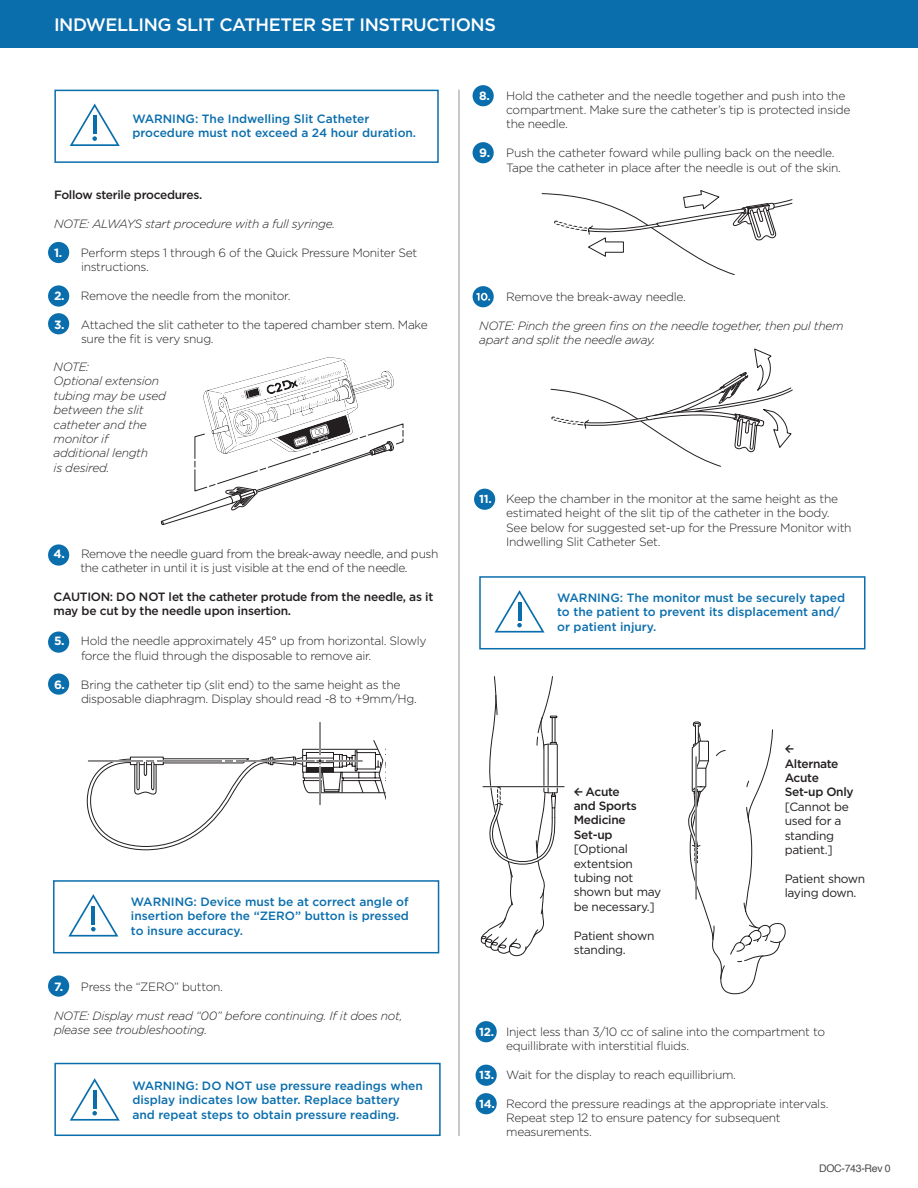
<style>
.page{position:relative;width:918px;height:1188px;background:#fff}
.page>*{position:absolute;margin:0;border:0;box-sizing:border-box;transform-origin:0 0}
.t1{font:500 18px "Gotham";letter-spacing:-.025em;color:#fff}
.t2{font:300 12px/14.4px "Gotham";letter-spacing:-.025em;color:#231f20}
.t3{font:500 12px/14.4px "Gotham";color:#0a6ead}
.t4{font:italic 300 12px/14.4px "Gotham";letter-spacing:-.025em;color:#231f20}
.t5{font:12px/14.4px "Gotham";letter-spacing:-.025em;color:#231f20}
.t6{font:500 12px/14.4px "Gotham";letter-spacing:-.025em;color:#231f20}
.t7{font:10.5px "Helvetica";letter-spacing:-.03em;color:#4c4c4c}
.s1{font-weight:700;color:#fff}
.s2{font-weight:700;font-size:11.7px;color:#fff}
.s3{font-family:"Campton";font-weight:500}
.s4{font-weight:500}
</style>
<div class="page">
<div style="left:473px;top:85px;width:21px;height:21px;background:#0a6ead;border-radius:50%"></div>
<div style="left:473px;top:142px;width:21px;height:21px;background:#0a6ead;border-radius:50%"></div>
<div style="left:473px;top:286px;width:21px;height:21px;background:#0a6ead;border-radius:50%"></div>
<div style="left:474px;top:489px;width:21px;height:21px;background:#0a6ead;border-radius:50%"></div>
<div style="left:476px;top:1021px;width:21px;height:21px;background:#0a6ead;border-radius:50%"></div>
<div style="left:476px;top:1065px;width:21px;height:21px;background:#0a6ead;border-radius:50%"></div>
<div style="left:476px;top:1093px;width:21px;height:21px;background:#0a6ead;border-radius:50%"></div>
<div style="left:48px;top:242px;width:21px;height:21px;background:#0a6ead;border-radius:50%"></div>
<div style="left:48px;top:285px;width:21px;height:22px;background:#0a6ead;border-radius:50%"></div>
<div style="left:48px;top:313px;width:21px;height:21px;background:#0a6ead;border-radius:50%"></div>
<div style="left:48px;top:544px;width:21px;height:22px;background:#0a6ead;border-radius:50%"></div>
<div style="left:48px;top:631px;width:21px;height:22px;background:#0a6ead;border-radius:50%"></div>
<div style="left:48px;top:673px;width:21px;height:22px;background:#0a6ead;border-radius:50%"></div>
<div style="left:48px;top:975px;width:21px;height:22px;background:#0a6ead;border-radius:50%"></div>
<hr style="left:459px;top:90px;width:1px;height:1046px;background:#939598">
<div style="left:54px;top:90px;width:385px;height:73px;border:2px solid #0a6ead"></div>
<svg style="left:70px;top:104px;width:50px;height:42px"></svg>
<div style="left:53px;top:880px;width:386px;height:73px;border:2px solid #0a6ead"></div>
<svg style="left:68px;top:894px;width:50px;height:43px"></svg>
<div style="left:479px;top:576px;width:387px;height:73px;border:2px solid #0a6ead"></div>
<svg style="left:495px;top:590px;width:50px;height:43px"></svg>
<div style="left:54px;top:1063px;width:387px;height:73px;border:2px solid #0a6ead"></div>
<svg style="left:70px;top:1078px;width:50px;height:43px"></svg>
<svg style="left:160px;top:423px;width:244px;height:102px"></svg>
<hr style="left:320px;top:722px;width:1px;height:33px;background:#231f20">
<svg style="left:86px;top:739px;width:299px;height:112px"></svg>
<hr style="left:326px;top:760px;width:36px;height:2px;background:#fff">
<hr style="left:326px;top:761px;width:36px;height:1px;background:#231f20">
<svg style="left:541px;top:190px;width:252px;height:85px"></svg>
<svg style="left:550px;top:348px;width:243px;height:119px"></svg>
<hr style="left:483px;top:786px;width:81px;height:1px;background:#231f20">
<svg style="left:480px;top:676px;width:78px;height:280px"></svg>
<svg style="left:688px;top:721px;width:98px;height:274px"></svg>
<hr style="left:695px;top:757px;width:2px;height:142px;background:#fff">
<hr style="left:696px;top:757px;width:1px;height:142px;background:#231f20">
<div style="left:0;top:0;width:918px;height:48px;background:#0a6ead"></div>
<svg style="left:476px;top:293px;width:14px;height:8px"></svg>
<img style="left:203px;top:358px;width:191px;height:96px">
<p class="t1" style="left:54px;top:15px;width:443px">INDWELLING SLIT CATHETER SET INSTRUCTIONS</p>
<p class="t3" style="left:132px;top:111px;width:285px">WARNING: The Indwelling Slit Catheter procedure must not exceed a 24 hour duration.</p>
<p class="t6" style="left:54px;top:187px;width:150px">Follow sterile procedures.</p>
<p class="t4" style="left:54px;top:216px;width:283px">NOTE: ALWAYS start procedure with a full syringe.</p>
<p class="t2" style="left:81px;top:245px;width:338px;text-indent:-27px"><span class="s1">1.</span> Perform steps 1 through 6 of the Quick Pressure Moniter Set instructions.</p>
<p class="t2" style="left:54px;top:288px;width:238px"><span class="s1">2.</span> Remove the needle from the monitor.</p>
<p class="t2" style="left:81px;top:317px;width:348px;text-indent:-27px"><span class="s1">3.</span> Attached the slit catheter to the tapered chamber stem. Make sure the fit is very snug.</p>
<p class="t4" style="left:54px;top:360px;width:114px">NOTE:<br>Optional extension tubing may be used between the slit catheter and the monitor if additional length<br>is desired.</p>
<p class="t2" style="left:54px;top:547px;width:386px;line-height:14px;text-align:center"><span class="s1">4.</span> Remove the needle guard from the break-away needle, and push the catheter in until it is just visible at the end of the needle.</p>
<p class="t6" style="left:54px;top:589px;width:381px">CAUTION: DO NOT let the catheter protude from the needle, as it may be cut by the needle upon insertion.</p>
<p class="t2" style="left:81px;top:634px;width:347px;text-indent:-27px"><span class="s1">5.</span> Hold the needle approximately 45° up from horizontal. Slowly force the fluid through the disposable to remove air.</p>
<p class="t2" style="left:81px;top:677px;width:337px;text-indent:-27px"><span class="s1">6.</span> Bring the catheter tip (slit end) to the same height as the disposable diaphragm. Display should read -8 to +9mm/Hg.</p>
<p class="t3" style="left:131px;top:894px;width:279px;text-align:justify">WARNING: Device must be at correct angle of insertion before the “ZERO” button is pressed to insure accuracy.</p>
<p class="t2" style="left:54px;top:979px;width:170px"><span class="s1">7.</span> Press the “ZERO” button.</p>
<p class="t4" style="left:54px;top:1008px;width:350px">NOTE: Display must read “00” before continuing. If it does not, please see troubleshooting.</p>
<p class="t3" style="left:132px;top:1078px;width:292px">WARNING: DO NOT use pressure readings when display indicates low batter. Replace battery and repeat steps to obtain pressure reading.</p>
<p class="t2" style="left:506px;top:88px;width:346px;text-indent:-27px"><span class="s1">8.</span> Hold the catheter and the needle together and push into the compartment. Make sure the catheter’s tip is protected inside the needle.</p>
<p class="t2" style="left:506px;top:146px;width:336px;text-indent:-27px"><span class="s1">9.</span> Push the catheter foward while pulling back on the needle.<br>Tape the catheter in place after the needle is out of the skin.</p>
<p class="t2" style="left:506px;top:290px;width:181px">Remove the break-away needle.</p>
<p class="t4" style="left:479px;top:319px;width:366px">NOTE: Pinch the green fins on the needle together, then pul them apart and split the needle away.</p>
<p class="t2" style="left:506px;top:491px;width:347px;text-indent:-27px"><span class="s2">11.</span> Keep the chamber in the monitor at the same height as the estimated height of the slit tip of the catheter in the body.<br>See below for suggested set-up for the Pressure Monitor with Indwelling Slit Catheter Set.</p>
<p class="t3" style="left:557px;top:590px;width:290px">WARNING: The monitor must be securely taped to the patient to prevent its displacement and/ or patient injury.</p>
<p class="t5" style="left:574px;top:784px;width:89px"><span class="s3">←</span> <span class="s4">Acute<br>and Sports<br>Medicine<br>Set-up </span>[Optional extentsion tubing not shown but may be necessary.]</p>
<p class="t5" style="left:574px;top:928px;width:82px">Patient shown standing.</p>
<p class="t5" style="left:785px;top:741px;width:71px"><span class="s3">←<br></span><span class="s4">Alternate<br>Acute<br>Set-up Only </span>[Cannot be used for a standing patient.]</p>
<p class="t5" style="left:785px;top:871px;width:82px">Patient shown laying down.</p>
<p class="t2" style="left:506px;top:1024px;width:320px;text-indent:-27px"><span class="s2">12.</span> Inject less than 3/10 cc of saline into the compartment to equillibrate with interstitial fluids.</p>
<p class="t2" style="left:479px;top:1067px;width:258px"><span class="s2">13</span><span class="s1">.</span> Wait for the display to reach equillibrium.</p>
<p class="t2" style="left:506px;top:1096px;width:324px;text-indent:-27px"><span class="s2">14</span><span class="s1">.</span> Record the pressure readings at the appropriate intervals.<br>Repeat step 12 to ensure patency for subsequent measurements.</p>
<p class="t7" style="left:819px;top:1160px;width:73px">DOC-743-Rev 0</p>
</div>
